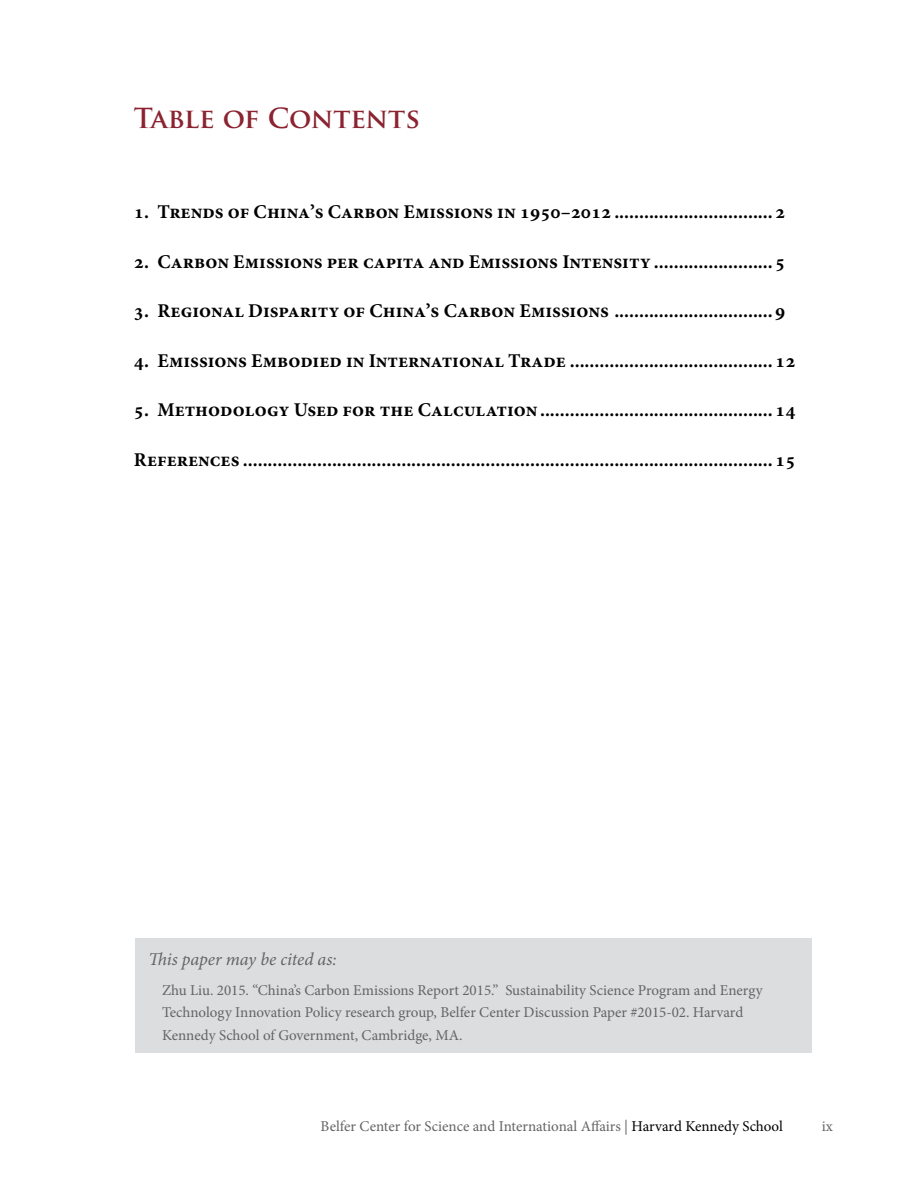
<style>
.page{position:relative;width:918px;height:1188px;background:#fff}
.page>*{position:absolute;margin:0;border:0;box-sizing:border-box;transform-origin:0 0}
.Section_Title{font:700 27px "Trajan Pro";color:#8b2331}
.Table_of_Contents__M{font:700 19.5px "Minion Pro";color:#000}
.t1{font:italic 18px "Minion Pro";letter-spacing:-.005em;color:#636466}
.t2{font:15px/22.5px "Minion Pro";color:#636466}
.s1{color:#000}
</style>
<div class="page">
<div style="left:135px;top:939px;width:676px;height:114px;background:#dcddde"></div>
<p class="Section_Title" style="left:134px;top:102px;width:288px">Table of Contents</p>
<p class="Table_of_Contents__M" style="left:134px;top:198px;width:653px">1. Trends of China’s Carbon Emissions in 1950–2012 ................................2</p>
<p class="Table_of_Contents__M" style="left:134px;top:248px;width:653px">2. Carbon Emissions per capita and Emissions Intensity ........................5</p>
<p class="Table_of_Contents__M" style="left:134px;top:297px;width:653px">3. Regional Disparity of China’s Carbon Emissions ................................9</p>
<p class="Table_of_Contents__M" style="left:134px;top:347px;width:663px">4. Emissions Embodied in International Trade .........................................12</p>
<p class="Table_of_Contents__M" style="left:134px;top:396px;width:663px">5. Methodology Used for the Calculation...............................................14</p>
<p class="Table_of_Contents__M" style="left:134px;top:446px;width:663px">References ...........................................................................................................15</p>
<p class="t1" style="left:148px;top:947px;width:190px">This paper may be cited as:</p>
<p class="t2" style="left:162px;top:979px;width:602px">Zhu Liu. 2015. “China’s Carbon Emissions Report 2015.” Sustainability Science Program and Energy<br>Technology Innovation Policy research group, Belfer Center Discussion Paper #2015-02. Harvard<br>Kennedy School of Government, Cambridge, MA.</p>
<p class="t2" style="left:321px;top:1115px;width:464px">Belfer Center for Science and International Affairs | <span class="s1">Harvard Kennedy School</span></p>
<p class="t2" style="left:822px;top:1115px;width:13px">ix</p>
</div>
